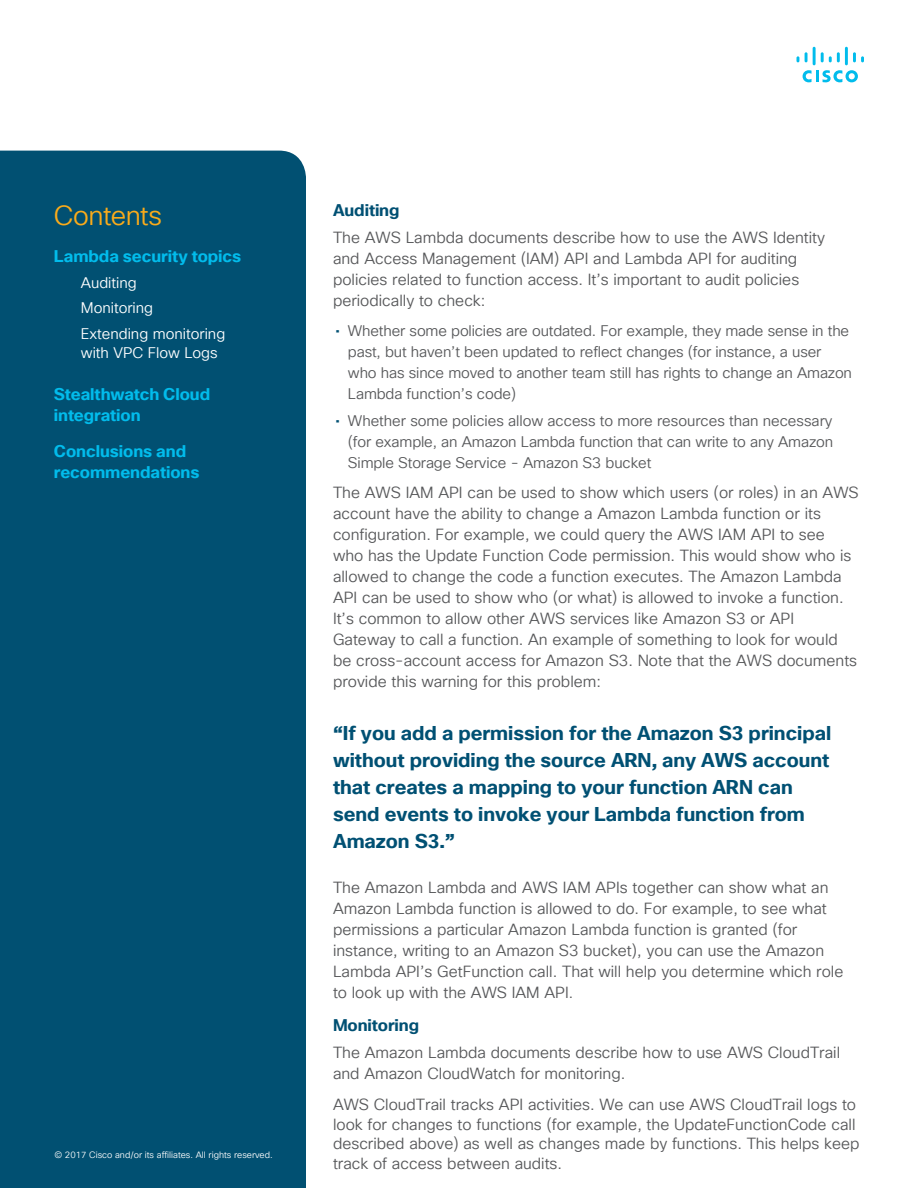
<style>
.page{position:relative;width:918px;height:1188px;background:#fff}
.page>*{position:absolute;margin:0;border:0;box-sizing:border-box;transform-origin:0 0}
.t1{font:27px "Cisco Sans TT Light";letter-spacing:-.02em;color:#faab1a}
.Body{font:700 19.5px/27px "Cisco Sans TT";color:#005073}
.Subhead3_Blue{font:700 16.5px/21px "Cisco Sans TT";letter-spacing:-.005em;color:#01bcec}
.Body-2{font:700 16.5px "Cisco Sans TT";letter-spacing:-.005em;color:#005073}
.Body-3{font:15.75px/21px "Cisco Sans TT Light";color:#57585a}
.t2{font:15px/21px "Cisco Sans TT Light";letter-spacing:-.01em;color:#57585a}
.Body_White{font:15px/19.5px "Cisco Sans TT Light";color:#fff}
.t3{font:9px "Cisco Sans TT Light";color:#fff}
.s1{font-family:"Cisco Sans TT";color:#005073}
.s2{font-size:15px}
</style>
<div class="page">
<svg style="left:803px;top:70px;width:55px;height:12px"></svg>
<svg style="left:797px;top:56px;width:2px;height:6px"></svg>
<svg style="left:805px;top:52px;width:3px;height:10px"></svg>
<hr style="left:813px;top:47px;width:3px;height:18px;background:#01bcec">
<svg style="left:821px;top:52px;width:19px;height:10px"></svg>
<hr style="left:845px;top:47px;width:3px;height:18px;background:#01bcec">
<svg style="left:853px;top:52px;width:11px;height:10px"></svg>
<div style="left:0;top:151px;width:306px;height:1037px;background:#015072"></div>
<p class="t1" style="left:54px;top:198px;width:110px">Contents</p>
<p class="Subhead3_Blue" style="left:54px;top:246px;width:189px">Lambda security topics</p>
<p class="Body_White" style="left:81px;top:273px;width:57px">Auditing</p>
<p class="Body_White" style="left:81px;top:299px;width:74px">Monitoring</p>
<p class="Body_White" style="left:81px;top:324px;width:146px">Extending monitoring with VPC Flow Logs</p>
<p class="Subhead3_Blue" style="left:54px;top:384px;width:158px">Stealthwatch Cloud integration</p>
<p class="Subhead3_Blue" style="left:54px;top:441px;width:147px">Conclusions and recommendations</p>
<p class="t3" style="left:54px;top:1149px;width:220px">© 2017 Cisco and/or its affiliates. All rights reserved.</p>
<p class="Body-2" style="left:333px;top:200px;width:68px">Auditing</p>
<p class="Body-3" style="left:333px;top:228px;width:494px">The AWS Lambda documents describe how to use the AWS Identity and Access Management (IAM) API and Lambda API for auditing policies related to function access. It’s important to audit policies periodically to check:</p>
<p class="t2" style="left:348px;top:321px;width:506px;text-indent:-13px"><span class="s1">•</span> Whether some policies are outdated. For example, they made sense in the past, but haven’t been updated to reflect changes (for instance, a user who has since moved to another team still has rights to change an Amazon Lambda function’s code)</p>
<p class="t2" style="left:348px;top:411px;width:487px;text-align:justify;text-indent:-13px"><span class="s1">•</span> Whether some policies allow access to more resources than necessary (for example, an Amazon Lambda function that can write to any Amazon Simple Storage Service - Amazon S3 bucket</p>
<p class="Body-3" style="left:333px;top:483px;width:527px">The AWS IAM API can be used to show which users (or roles) in an AWS account have the ability to change a Amazon Lambda function or its configuration. For example, we could query the AWS IAM API to see who has the Update Function Code permission. This would show who is allowed to change the code a function executes. The Amazon Lambda API can be used to show who (or what) is allowed to invoke a function.<br>It’s common to allow other AWS services like Amazon S3 or API Gateway to call a function. An example of something to look for would be cross-account access for Amazon S3. Note that the AWS documents provide this warning for this problem:</p>
<p class="Body" style="left:333px;top:720px;width:500px">“If you add a permission for the Amazon S3 principal without providing the source ARN, any AWS account that creates a mapping to your function ARN can send events to invoke your Lambda function from Amazon S3.”</p>
<p class="Body-3" style="left:333px;top:877px;width:512px">The Amazon Lambda and AWS IAM APIs together can show what an Amazon Lambda function is allowed to do. For example, to see what permissions a particular Amazon Lambda function is granted (for instance, writing to an Amazon S3 bucket), you can use the Amazon Lambda API’s GetFunction call. That will help you determine which role to look up with the AWS IAM API<span class="s2">.</span></p>
<p class="Body-2" style="left:333px;top:1014px;width:87px">Monitoring</p>
<p class="Body-3" style="left:333px;top:1042px;width:509px">The Amazon Lambda documents describe how to use AWS CloudTrail and Amazon CloudWatch for monitoring.</p>
<p class="Body-3" style="left:333px;top:1096px;width:528px;line-height:19.5px">AWS CloudTrail tracks API activities. We can use AWS CloudTrail logs to look for changes to functions (for example, the UpdateFunctionCode call described above) as well as changes made by functions. This helps keep track of access between audits.</p>
</div>
